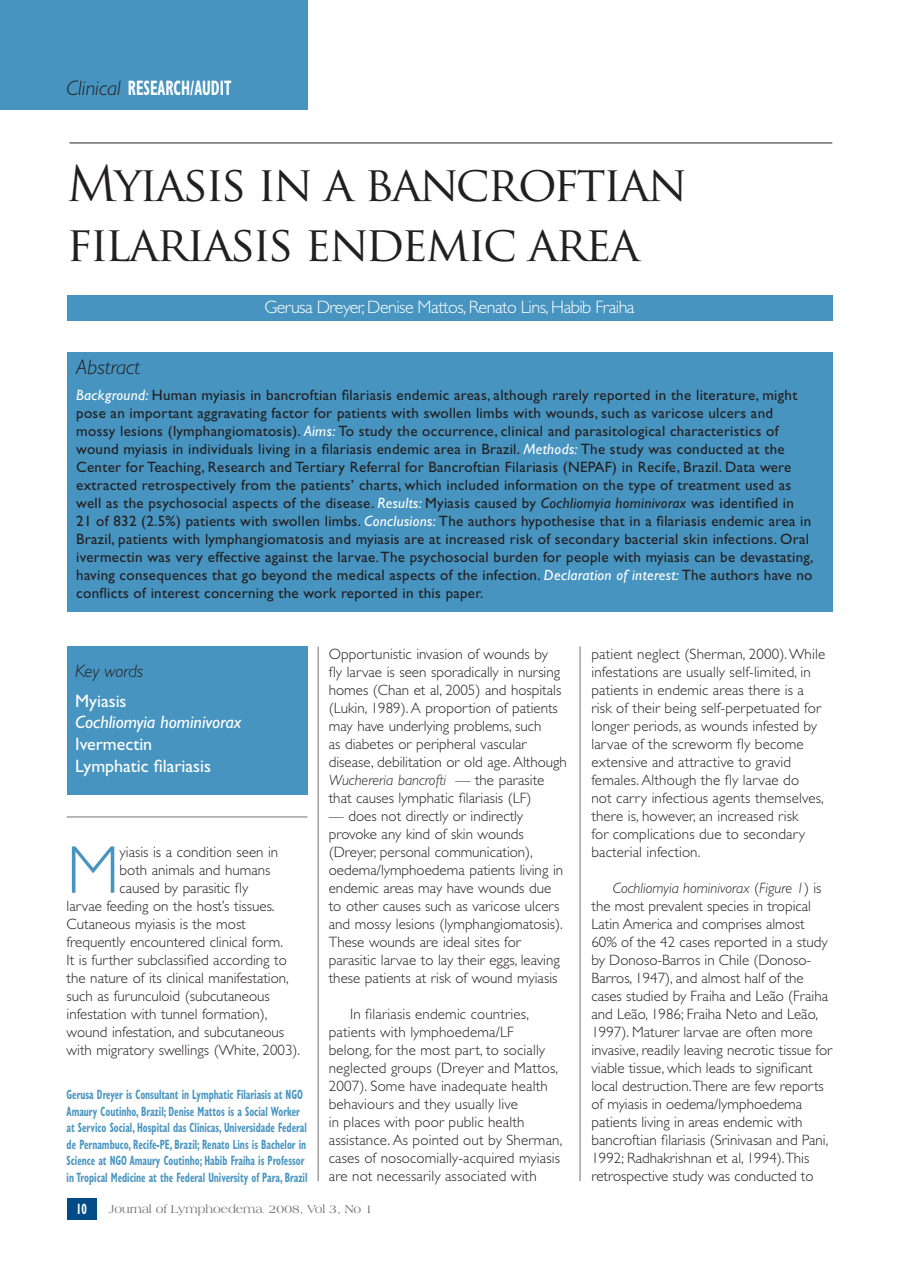
<style>
.page{position:relative;width:899px;height:1269px;background:#fff}
.page>*{position:absolute;margin:0;border:0;box-sizing:border-box;transform-origin:0 0}
.t1{font:300 67.8px "Gill Sans";color:#4794c0}
.t2{font:48px/60px "Trajan Pro";letter-spacing:-.05em;color:#231f20}
.t3{font:700 condensed 21px "Gill Sans";color:#fff;scale:.7 1}
.t4{font:italic 300 21px "Gill Sans";color:#231f20}
.t5{font:300 18px "Gill Sans";letter-spacing:-.03em;color:#fff}
.t6{font:18px/21.6px "Gill Sans";color:#fff}
.t7{font:italic 18px "Gill Sans";color:#fff}
.t8{font:italic 300 18px "Gill Sans";color:#231f20}
.t9{font:300 15px/18px "Gill Sans";color:#231f20}
.t10{font:15px/18px "Gill Sans";letter-spacing:.02em;color:#231f20}
.t11{font:700 condensed 15px "Gill Sans";color:#fff;scale:.7 1}
.t12{font:700 condensed 13.5px/16.5px "Gill Sans";color:#4794c0;scale:.7 1}
.t13{font:12px "Americana BT";color:#727172}
.s1{font-weight:300;font-style:italic;font-stretch:normal;color:#231f20}
.s2{font-style:italic;color:#fff}
.s3{font-style:italic}
.s4{font-size:7.5px}
</style>
<div class="page">
<hr style="left:318px;top:646px;width:1px;height:535px;background:#727172">
<hr style="left:580px;top:646px;width:1px;height:535px;background:#727172">
<hr style="left:67px;top:816px;width:240px;height:1px;background:#727172">
<div style="left:67px;top:352px;width:765px;height:260px;background:#4794c0"></div>
<div style="left:67px;top:295px;width:765px;height:25px;background:#4794c0"></div>
<div style="left:67px;top:646px;width:240px;height:149px;background:#4794c0"></div>
<hr style="left:69px;top:143px;width:763px;height:1px;background:#231f20">
<div style="left:0;top:0;width:307px;height:109px;background:#4794c0"></div>
<div style="left:67px;top:1198px;width:29px;height:21px;background:#004b87"></div>
<h3 class="t3" style="left:67px;top:75px;width:237px"><span class="s1">Clinical</span> RESEARCH/AUDIT</h3>
<h2 class="t2" style="left:67px;top:153px;width:622px">Myiasis in a bancroftian filariasis endemic area</h2>
<p class="t5" style="left:264px;top:297px;width:372px">Gerusa Dreyer, Denise Mattos, Renato Lins, Habib Fraiha</p>
<h3 class="t4" style="left:76px;top:355px;width:65px">Abstract</h3>
<p class="t10" style="left:76px;top:386px;width:739px"><span class="s2">Background:</span> Human myiasis in bancroftian filariasis endemic areas, although rarely reported in the literature, might pose an important aggravating factor for patients with swollen limbs with wounds, such as varicose ulcers and mossy lesions (lymphangiomatosis). <span class="s2">Aims:</span> To study the occurrence, clinical and parasitological characteristics of wound myiasis in individuals living in a filariasis endemic area in Brazil. <span class="s2">Methods:</span> The study was conducted at the Center for Teaching, Research and Tertiary Referral for Bancroftian Filariasis (NEPAF) in Recife, Brazil. Data were extracted retrospectively from the patients’ charts, which included information on the type of treatment used as well as the psychosocial aspects of the disease. <span class="s2">Results:</span> Myiasis caused by <span class="s3">Cochliomyia hominivorax</span> was identified in<br>21 of 832 (2.5%) patients with swollen limbs. <span class="s2">Conclusions:</span> The authors hypothesise that in a filariasis endemic area in Brazil, patients with lymphangiomatosis and myiasis are at increased risk of secondary bacterial skin infections. Oral ivermectin was very effective against the larvae. The psychosocial burden for people with myiasis can be devastating, having consequences that go beyond the medical aspects of the infection. <span class="s2">Declaration of interest:</span> The authors have no conflicts of interest concerning the work reported in this paper.</p>
<p class="t8" style="left:75px;top:660px;width:70px">Key words</p>
<p class="t6" style="left:75px;top:690px;width:53px">Myiasis</p>
<p class="t7" style="left:75px;top:712px;width:168px">Cochliomyia hominivorax</p>
<p class="t6" style="left:75px;top:733px;width:137px">Ivermectin<br>Lymphatic filariasis</p>
<h1 class="t1" style="left:67px;top:832px;width:54px">M</h1>
<p class="t9" style="left:120px;top:843px;width:160px">yiasis is a condition seen in</p>
<p class="t9" style="left:120px;top:861px;width:152px">both animals and humans</p>
<p class="t9" style="left:120px;top:879px;width:130px">caused by parasitic fly</p>
<p class="t9" style="left:67px;top:897px;width:209px">larvae feeding on the host’s tissues.</p>
<p class="t9" style="left:67px;top:915px;width:181px">Cutaneous myiasis is the most</p>
<p class="t9" style="left:67px;top:933px;width:218px">frequently encountered clinical form.</p>
<p class="t9" style="left:67px;top:951px;width:222px">It is further subclassified according to</p>
<p class="t9" style="left:67px;top:969px;width:224px">the nature of its clinical manifestation,</p>
<p class="t9" style="left:67px;top:987px;width:205px">such as furunculoid (subcutaneous</p>
<p class="t9" style="left:67px;top:1005px;width:202px">infestation with tunnel formation),</p>
<p class="t9" style="left:67px;top:1023px;width:219px">wound infestation, and subcutaneous</p>
<p class="t9" style="left:67px;top:1041px;width:235px">with migratory swellings (White, 2003).</p>
<p class="t12" style="left:67px;top:1086px;width:345px">Gerusa Dreyer is Consultant in Lymphatic Filariasis at NGO Amaury Coutinho, Brazil; Denise Mattos is a Social Worker at Servico Social, Hospital das Clinicas, Universidade Federal de Pernambuco, Recife-PE, Brazil; Renato Lins is Bachelor in Science at NGO Amaury Coutinho; Habib Fraiha is Professor in Tropical Medicine at the Federal University of Para, Brazil</p>
<p class="t9" style="left:329px;top:645px;width:240px">Opportunistic invasion of wounds by<br>fly larvae is seen sporadically in nursing homes (Chan et al, 2005) and hospitals (Lukin, 1989). A proportion of patients may have underlying problems, such<br>as diabetes or peripheral vascular disease, debilitation or old age. Although <span class="s3">Wuchereria bancrofti</span> — the parasite that causes lymphatic filariasis (LF)</p>
<p class="t9" style="left:329px;top:807px;width:236px">— does not directly or indirectly provoke any kind of skin wounds (Dreyer, personal communication), oedema/lymphoedema patients living in endemic areas may have wounds due to other causes such as varicose ulcers and mossy lesions (lymphangiomatosis).<br>These wounds are ideal sites for parasitic larvae to lay their eggs, leaving these patients at risk of wound myiasis</p>
<p class="t9" style="left:329px;top:1005px;width:235px;text-indent:21px">In filariasis endemic countries, patients with lymphoedema/LF<br>belong, for the most part, to socially neglected groups (Dreyer and Mattos, 2007). Some have inadequate health behaviours and they usually live<br>in places with poor public health assistance. As pointed out by Sherman, cases of nosocomially-acquired myiasis are not necessarily associated with</p>
<p class="t11" style="left:76px;top:1200px;width:17px">10</p>
<p class="t13" style="left:109px;top:1202px;width:265px">Journal of Lymphoedema<span class="s4">,</span> 2008, Vol 3, No 1</p>
<p class="t9" style="left:591px;top:645px;width:235px">patient neglect (Sherman, 2000). While infestations are usually self-limited, in patients in endemic areas there is a risk of their being self-perpetuated for longer periods, as wounds infested by larvae of the screworm fly become extensive and attractive to gravid females. Although the fly larvae do<br>not carry infectious agents themselves, there is, however, an increased risk<br>for complications due to secondary bacterial infection.</p>
<p class="t9" style="left:591px;top:879px;width:242px;text-indent:21px"><span class="s3">Cochliomyia hominivorax</span> (<span class="s3">Figure 1</span>) is the most prevalent species in tropical Latin America and comprises almost 60% of the 42 cases reported in a study by Donoso-Barros in Chile (Donoso-Barros, 1947), and almost half of the cases studied by Fraiha and Leão (Fraiha and Leão, 1986; Fraiha Neto and Leão, 1997). Maturer larvae are often more invasive, readily leaving necrotic tissue for viable tissue, which leads to significant local destruction.There are few reports of myiasis in oedema/lymphoedema patients living in areas endemic with bancroftian filariasis (Srinivasan and Pani, 1992; Radhakrishnan et al, 1994).This retrospective study was conducted to</p>
</div>
